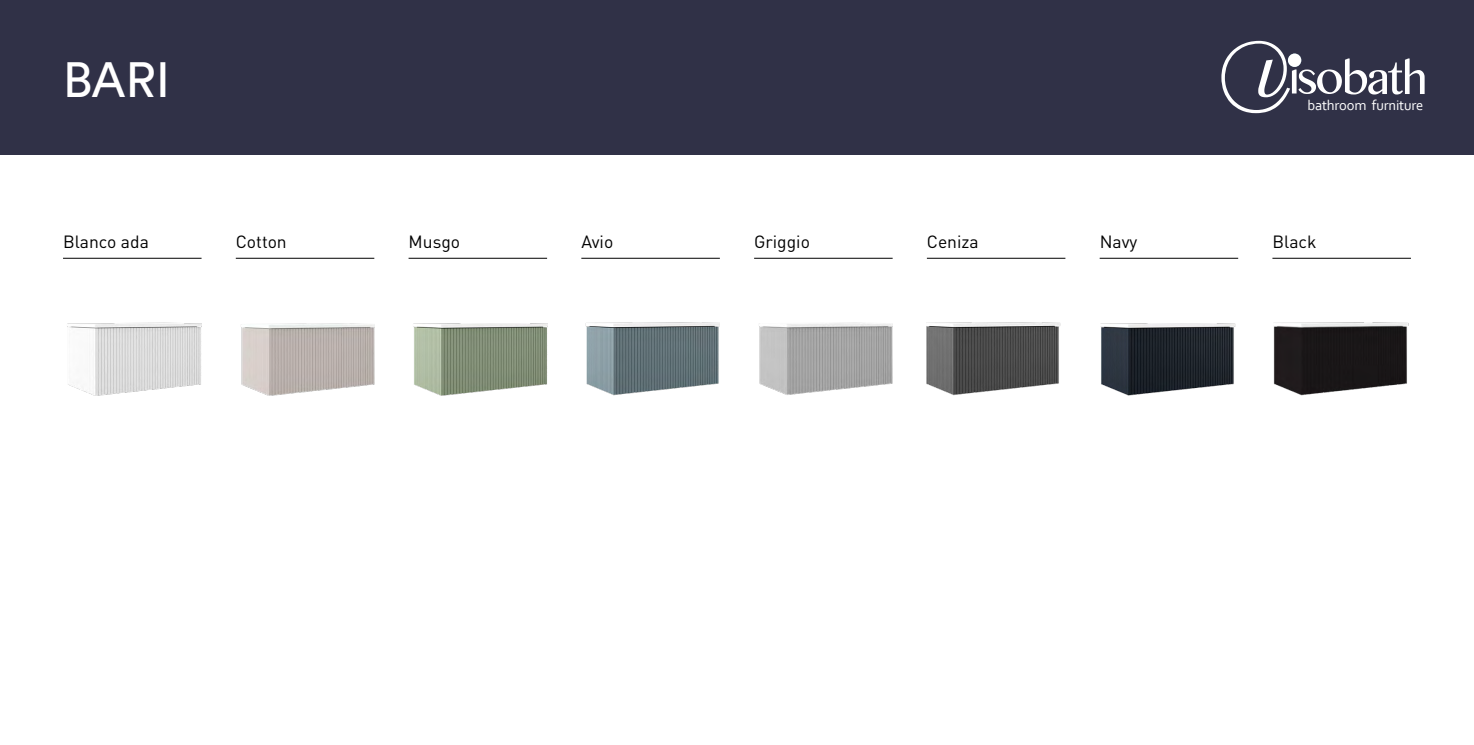
<style>
.page{position:relative;width:1474px;height:745px;background:#fff}
.page>*{position:absolute;margin:0;border:0;box-sizing:border-box;transform-origin:0 0}
.t1{font:49px "Circular Std";color:#fff}
.t2{font:17.5px "DIN Pro";color:#000}
.t3{font:14.53px "Corbel";letter-spacing:-.01em;color:#fff}
</style>
<div class="page">
<img style="left:585px;top:322px;width:135px;height:74px">
<img style="left:67px;top:322px;width:134px;height:74px">
<img style="left:926px;top:322px;width:135px;height:74px">
<img style="left:1273px;top:322px;width:136px;height:74px">
<img style="left:413px;top:323px;width:134px;height:73px">
<img style="left:759px;top:322px;width:133px;height:73px">
<img style="left:241px;top:323px;width:133px;height:73px">
<img style="left:1100px;top:323px;width:136px;height:73px">
<div style="left:0;top:0;width:1473px;height:154px;background:#303147"></div>
<hr style="left:63px;top:258px;width:138px;height:1px;background:#000">
<hr style="left:236px;top:258px;width:138px;height:1px;background:#000">
<hr style="left:408px;top:258px;width:139px;height:1px;background:#000">
<hr style="left:581px;top:258px;width:139px;height:1px;background:#000">
<hr style="left:754px;top:258px;width:138px;height:1px;background:#000">
<hr style="left:926px;top:258px;width:139px;height:1px;background:#000">
<hr style="left:1099px;top:258px;width:139px;height:1px;background:#000">
<hr style="left:1272px;top:258px;width:138px;height:1px;background:#000">
<svg style="left:1221px;top:41px;width:203px;height:72px"></svg>
<div style="left:1287px;top:54px;width:14px;height:13px;background:#fff;border-radius:50%"></div>
<h1 class="t1" style="left:63px;top:50px;width:108px">BARI</h1>
<p class="t3" style="left:1307px;top:96px;width:118px">bathroom furniture</p>
<p class="t2" style="left:63px;top:230px;width:87px">Blanco ada</p>
<p class="t2" style="left:236px;top:230px;width:53px">Cotton</p>
<p class="t2" style="left:408px;top:230px;width:53px">Musgo</p>
<p class="t2" style="left:581px;top:230px;width:33px">Avio</p>
<p class="t2" style="left:754px;top:230px;width:57px">Griggio</p>
<p class="t2" style="left:926px;top:230px;width:53px">Ceniza</p>
<p class="t2" style="left:1099px;top:230px;width:39px">Navy</p>
<p class="t2" style="left:1272px;top:230px;width:46px">Black</p>
</div>
